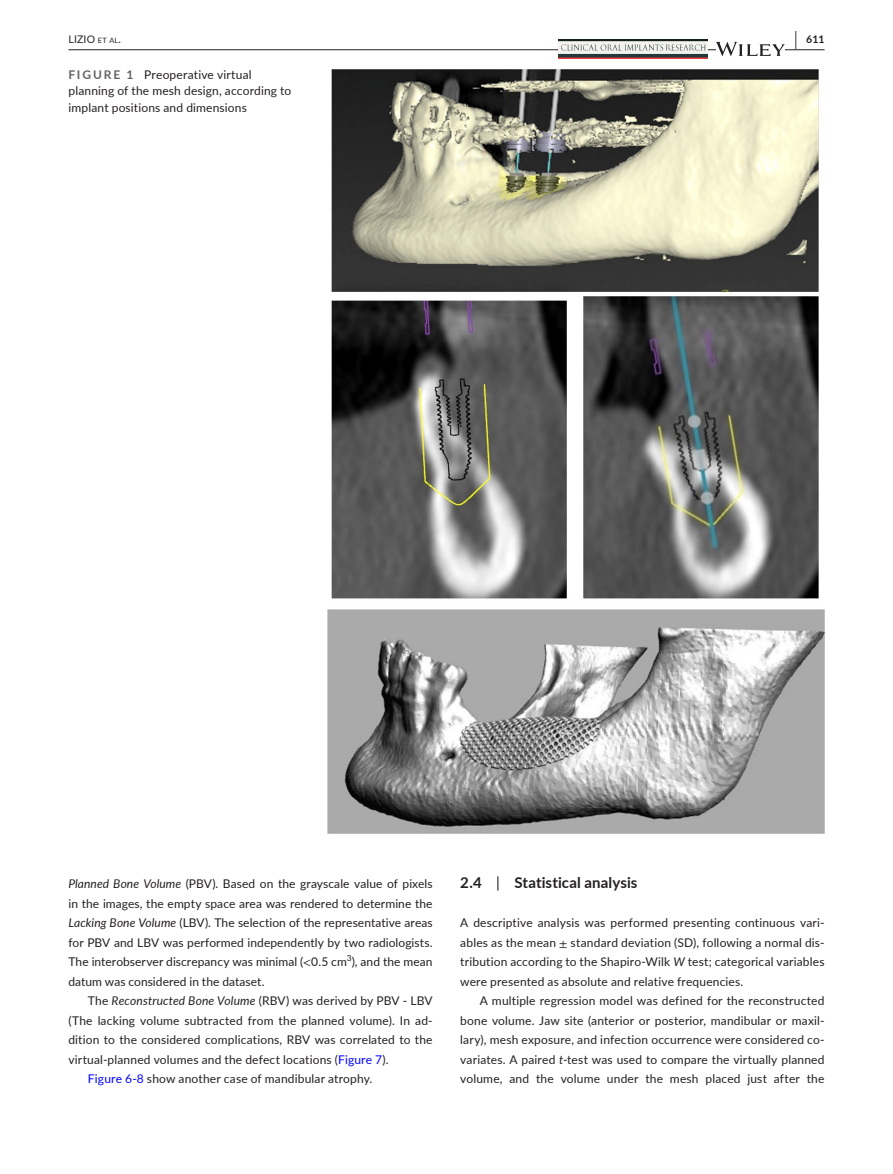
<style>
.page{position:relative;width:893px;height:1174px;background:#fff}
.page>*{position:absolute;margin:0;border:0;box-sizing:border-box;transform-origin:0 0}
.t1{font:700 15px "Lato";letter-spacing:.005em;color:#231f20}
.t2{font:12px/19.5px "Lato";letter-spacing:.015em;color:#231f20;text-align:justify}
.t3{font:10.5px "Lato";letter-spacing:.015em;color:#231f20}
.t4{font:700 10.5px "Lato";color:#231f20}
.t5{font:8.4px "Lato";color:#231f20}
.s1{font-size:7.35px}
.s2{font-size:19.5px}
.s3{font-weight:700;color:#636366}
.s4{font-style:italic}
.s5{font-family:"STIX"}
.s6{color:#00f}
.s7{font-weight:400}
</style>
<div class="page">
<hr style="left:68px;top:49px;width:756px;height:1px;background:#231f20">
<img style="left:559px;top:39px;width:149px;height:20px">
<svg style="left:716px;top:42px;width:69px;height:14px"></svg>
<img style="left:328px;top:69px;width:496px;height:765px">
<p class="t3" style="left:68px;top:31px;width:54px">LIZIO <span class="s1">et al</span>.</p>
<p class="t4" style="left:795px;top:31px;width:31px"><span class="s2">|</span> 611</p>
<p class="t2" style="left:68px;top:66px;width:224px;line-height:16.5px;text-align:left"><span class="s3">FIGURE 1</span> Preoperative virtual planning of the mesh design, according to implant positions and dimensions</p>
<p class="t2" style="left:68px;top:873px;width:366px"><span class="s4">Planned Bone Volume</span> (PBV). Based on the grayscale value of pixels in the images, the empty space area was rendered to determine the <span class="s4">Lacking Bone Volume</span> (LBV). The selection of the representative areas for PBV and LBV was performed independently by two radiologists.<br>The interobserver discrepancy was minimal (<span class="s5">&lt;</span>0.5 cm ), and the mean</p>
<p class="t5" style="left:347px;top:952px;width:6px">3</p>
<p class="t2" style="left:68px;top:971px;width:198px">datum was considered in the dataset.</p>
<p class="t2" style="left:88px;top:990px;width:346px">The <span class="s4">Reconstructed Bone Volume</span> (RBV) was derived by PBV - LBV</p>
<p class="t2" style="left:68px;top:1010px;width:366px">(The lacking volume subtracted from the planned volume). In ad-</p>
<p class="t2" style="left:68px;top:1029px;width:366px">dition to the considered complications, RBV was correlated to the</p>
<p class="t2" style="left:68px;top:1049px;width:322px">virtual-planned volumes and the defect locations (<span class="s6">Figure 7</span>).</p>
<p class="t2" style="left:88px;top:1068px;width:286px"><span class="s6">Figure 6-8</span> show another case of mandibular atrophy.</p>
<p class="t1" style="left:460px;top:872px;width:179px">2.4 <span class="s7">|</span> Statistical analysis</p>
<p class="t2" style="left:460px;top:912px;width:366px">A descriptive analysis was performed presenting continuous vari&shy;ables as the mean <span class="s5">±</span> standard deviation (SD), following a normal dis&shy;tribution according to the Shapiro-Wilk <span class="s4">W</span> test; categorical variables were presented as absolute and relative frequencies.</p>
<p class="t2" style="left:460px;top:990px;width:366px;text-indent:20px">A multiple regression model was defined for the reconstructed bone volume. Jaw site (anterior or posterior, mandibular or maxil&shy;lary), mesh exposure, and infection occurrence were considered co&shy;variates. A paired <span class="s4">t</span>-test was used to compare the virtually planned volume, and the volume under the mesh placed just after the</p>
</div>
